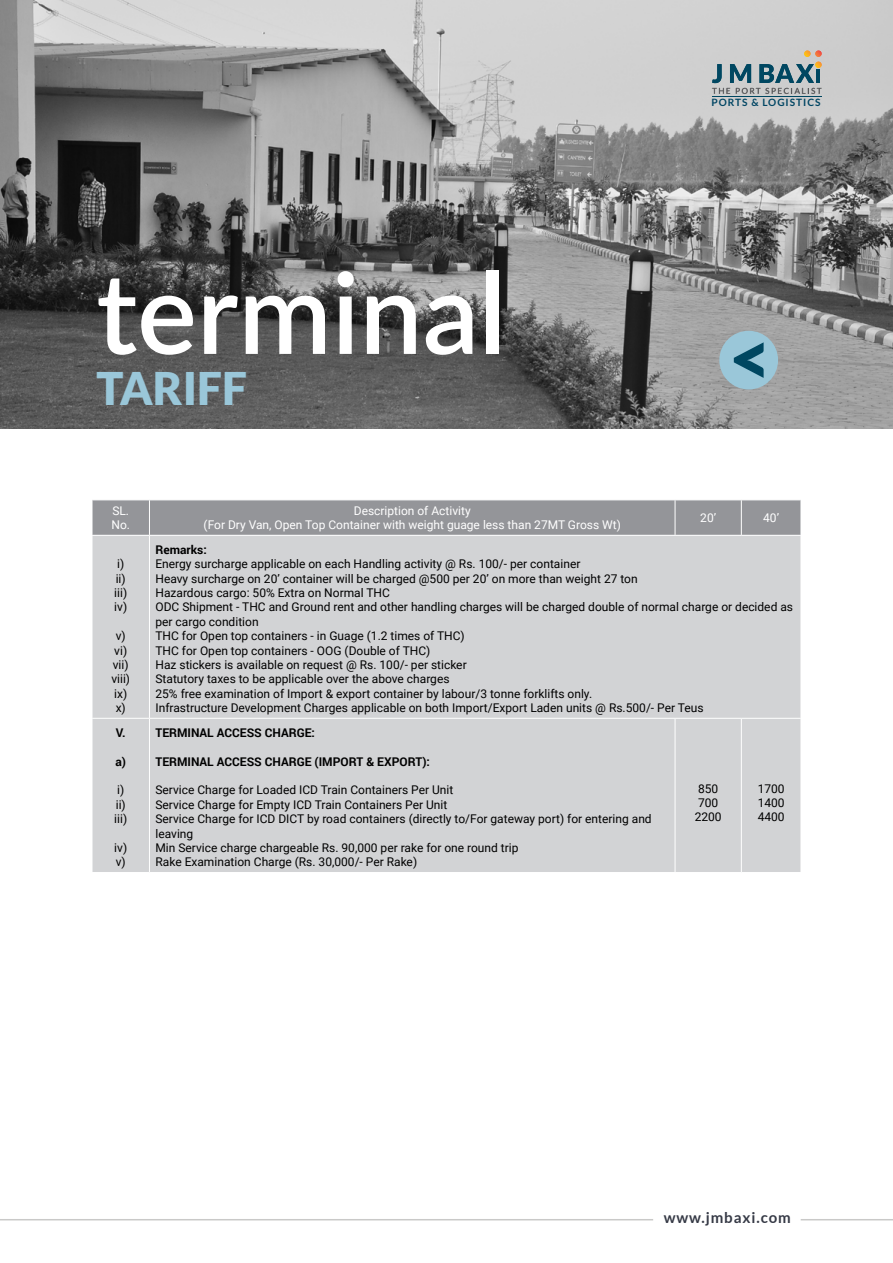
<style>
.page{position:relative;width:893px;height:1263px;background:#fff}
.page>*{position:absolute;margin:0;border:0;box-sizing:border-box;transform-origin:0 0}
.t1{font:600 112.5px "Lato";color:#fff}
.t2{font:900 45px "Lato";color:#9ac7d9}
.t3{font:700 15px "Lato";letter-spacing:.06em;color:#363a46}
.t4{font:12px/14.4px "Roboto";color:#000}
.t5{font:12px/14.4px "Roboto";color:#fff}
.t6{font:700 12px "Roboto";color:#000}
.t7{font:700 10.05px "Lato";letter-spacing:.095em;color:#004563}
.t8{font:8.1px "Lato";letter-spacing:.18em;color:#58595b}
</style>
<div class="page">
<div style="left:93px;top:500px;width:708px;height:35px;background:#949599"></div>
<div style="left:93px;top:536px;width:708px;height:336px;background:#d2d3d5"></div>
<hr style="left:149px;top:500px;width:1px;height:35px;background:#fff">
<hr style="left:675px;top:500px;width:1px;height:35px;background:#fff">
<hr style="left:741px;top:500px;width:1px;height:35px;background:#fff">
<hr style="left:149px;top:536px;width:1px;height:182px;background:#fff">
<hr style="left:92px;top:718px;width:57px;height:1px;background:#fff">
<hr style="left:149px;top:718px;width:526px;height:1px;background:#fff">
<hr style="left:149px;top:719px;width:1px;height:153px;background:#fff">
<hr style="left:675px;top:718px;width:66px;height:1px;background:#fff">
<hr style="left:675px;top:719px;width:1px;height:153px;background:#fff">
<hr style="left:741px;top:718px;width:60px;height:1px;background:#fff">
<hr style="left:741px;top:719px;width:1px;height:153px;background:#fff">
<hr style="left:0;top:1219px;width:653px;height:1px;background:#c9c9c8">
<hr style="left:801px;top:1219px;width:92px;height:1px;background:#c9c9c8">
<img style="left:0;top:0;width:893px;height:428px">
<div style="left:719px;top:331px;width:59px;height:58px;background:#9ac7d9;border-radius:50%"></div>
<svg style="left:734px;top:342px;width:30px;height:36px"></svg>
<hr style="left:712px;top:96px;width:110px;height:1px;background:#004761">
<svg style="left:712px;top:51px;width:110px;height:43px;background:#a1adb0"></svg>
<hr style="left:816px;top:70px;width:4px;height:13px;background:#004761">
<h1 class="t1" style="left:96px;top:231px;width:411px">terminal</h1>
<h2 class="t2" style="left:96px;top:362px;width:152px">TARIFF</h2>
<p class="t8" style="left:712px;top:86px;width:111px">THE PORT SPECIALIST</p>
<p class="t7" style="left:711px;top:96px;width:111px">PORTS &amp; LOGISTICS</p>
<p class="t5" style="left:111px;top:503px;width:20px">SL.<br>No.</p>
<p class="t5" style="left:204px;top:503px;width:419px;text-align:center">Description of Activity<br>(For Dry Van, Open Top Container with weight guage less than 27MT Gross Wt)</p>
<p class="t5" style="left:700px;top:510px;width:17px">20’</p>
<p class="t5" style="left:763px;top:510px;width:17px">40’</p>
<p class="t4" style="left:114px;top:556px;width:14px">i) ii) iii) iv)</p>
<p class="t4" style="left:111px;top:628px;width:20px;text-align:center">v) vi) vii) viii) ix) x)</p>
<p class="t6" style="left:155px;top:541px;width:53px">Remarks:</p>
<p class="t4" style="left:155px;top:556px;width:639px">Energy surcharge applicable on each Handling activity @ Rs. 100/- per container<br>Heavy surcharge on 20’ container will be charged @500 per 20’ on more than weight 27 ton<br>Hazardous cargo: 50% Extra on Normal THC<br>ODC Shipment - THC and Ground rent and other handling charges will be charged double of normal charge or decided as per cargo condition<br>THC for Open top containers - in Guage (1.2 times of THC)<br>THC for Open top containers - OOG (Double of THC)<br>Haz stickers is available on request @ Rs. 100/- per sticker<br>Statutory taxes to be applicable over the above charges<br>25% free examination of Import &amp; export container by labour/3 tonne forklifts only.<br>Infrastructure Development Charges applicable on both Import/Export Laden units @ Rs.500/- Per Teus</p>
<p class="t6" style="left:116px;top:724px;width:11px">V.</p>
<p class="t6" style="left:115px;top:753px;width:12px">a)</p>
<p class="t4" style="left:114px;top:782px;width:14px">i) ii) iii)</p>
<p class="t4" style="left:114px;top:840px;width:14px">iv) v)</p>
<p class="t6" style="left:155px;top:724px;width:161px">TERMINAL ACCESS CHARGE:</p>
<p class="t6" style="left:155px;top:753px;width:276px">TERMINAL ACCESS CHARGE (IMPORT &amp; EXPORT):</p>
<p class="t4" style="left:155px;top:782px;width:498px">Service Charge for Loaded ICD Train Containers Per Unit<br>Service Charge for Empty ICD Train Containers Per Unit<br>Service Charge for ICD DICT by road containers (directly to/For gateway port) for entering and leaving<br>Min Service charge chargeable Rs. 90,000 per rake for one round trip<br>Rake Examination Charge (Rs. 30,000/- Per Rake)</p>
<p class="t4" style="left:695px;top:781px;width:28px">850<br>700<br>2200</p>
<p class="t4" style="left:758px;top:781px;width:28px;text-align:justify">1700<br>1400<br>4400</p>
<p class="t3" style="left:664px;top:1209px;width:129px">www.jmbaxi.com</p>
</div>
